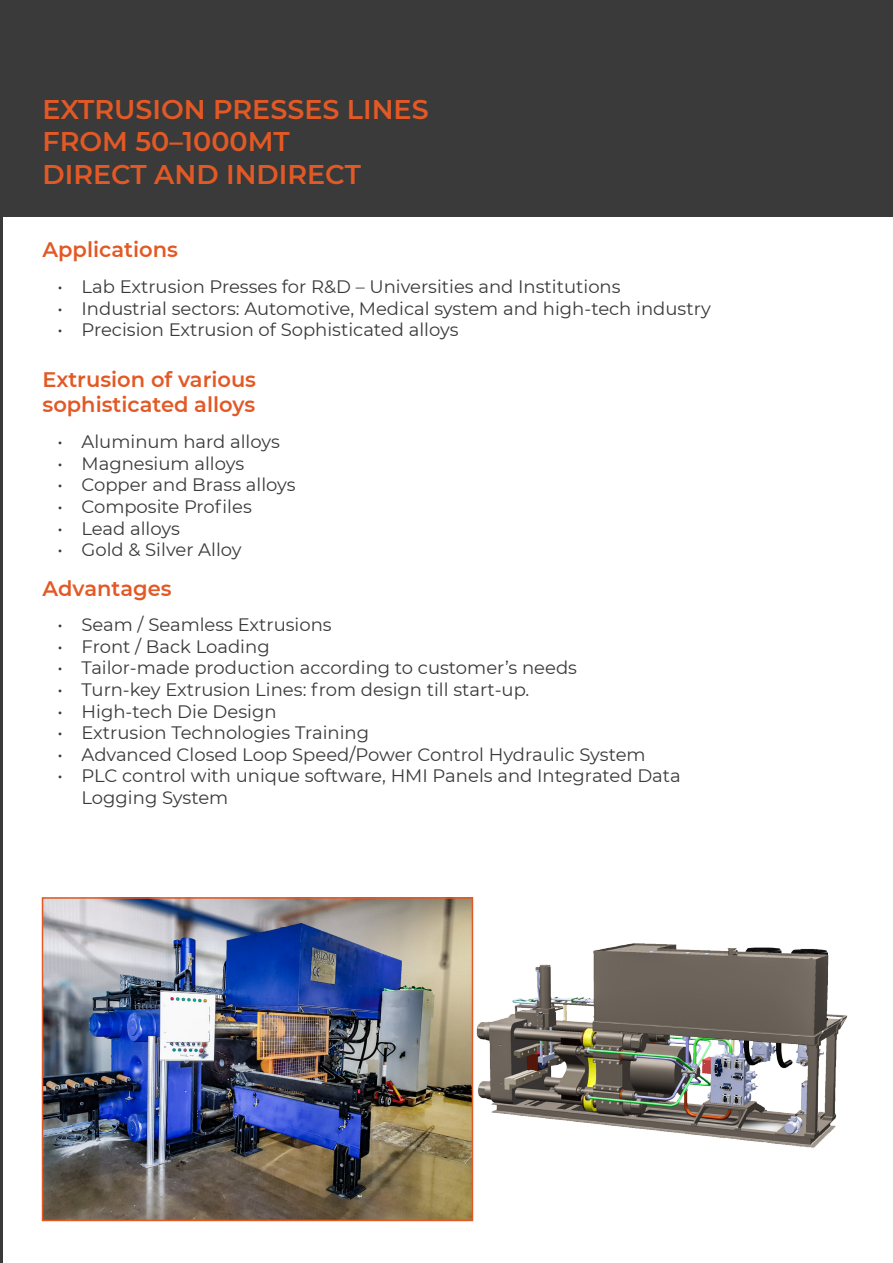
<style>
.page{position:relative;width:893px;height:1263px;background:#fff}
.page>*{position:absolute;margin:0;border:0;box-sizing:border-box;transform-origin:0 0}
.Headings{font:600 27px "Montserrat";color:#e35925}
.Heading2{font:600 21px/25.2px "Montserrat";color:#e35925}
.t1{font:18px/21.6px "Montserrat";color:#3a3a3a}
</style>
<div class="page">
<div style="left:2px;top:0;width:891px;height:216px;background:#3a3a3a"></div>
<hr style="left:0;top:0;width:2px;height:216px;background:#3a3a3a">
<hr style="left:0;top:216px;width:3px;height:1047px;background:#3a3a3a">
<img style="left:473px;top:926px;width:375px;height:230px">
<img style="left:45px;top:900px;width:425px;height:318px">
<div style="left:42px;top:897px;width:431px;height:324px;border:2px solid #e35925"></div>
<p class="Headings" style="left:43px;top:90px;width:388px">EXTRUSION PRESSES LINES</p>
<p class="Headings" style="left:43px;top:123px;width:249px">FROM 50–1000MT</p>
<p class="Headings" style="left:43px;top:155px;width:320px">DIRECT AND INDIRECT</p>
<p class="Heading2" style="left:43px;top:236px;width:137px">Applications</p>
<p class="t1" style="left:58px;top:275px;width:565px">• Lab Extrusion Presses for R&amp;D – Universities and Institutions</p>
<p class="t1" style="left:58px;top:297px;width:655px">• Industrial sectors: Automotive, Medical system and high-tech industry</p>
<p class="t1" style="left:58px;top:319px;width:402px">• Precision Extrusion of Sophisticated alloys</p>
<p class="Heading2" style="left:43px;top:366px;width:215px">Extrusion of various sophisticated alloys</p>
<p class="t1" style="left:58px;top:430px;width:224px">• Aluminum hard alloys</p>
<p class="t1" style="left:58px;top:452px;width:188px">• Magnesium alloys</p>
<p class="t1" style="left:58px;top:474px;width:240px">• Copper and Brass alloys</p>
<p class="t1" style="left:58px;top:495px;width:196px">• Composite Profiles</p>
<p class="t1" style="left:58px;top:517px;width:124px">• Lead alloys</p>
<p class="t1" style="left:58px;top:538px;width:186px">• Gold &amp; Silver Alloy</p>
<p class="Heading2" style="left:43px;top:575px;width:131px">Advantages</p>
<p class="t1" style="left:58px;top:613px;width:276px">• Seam / Seamless Extrusions</p>
<p class="t1" style="left:58px;top:635px;width:214px">• Front / Back Loading</p>
<p class="t1" style="left:58px;top:657px;width:521px">• Tailor-made production according to customer’s needs</p>
<p class="t1" style="left:58px;top:678px;width:473px">• Turn-key Extrusion Lines: from design till start-up.</p>
<p class="t1" style="left:58px;top:700px;width:221px">• High-tech Die Design</p>
<p class="t1" style="left:58px;top:721px;width:313px">• Extrusion Technologies Training</p>
<p class="t1" style="left:58px;top:743px;width:590px">• Advanced Closed Loop Speed/Power Control Hydraulic System</p>
<p class="t1" style="left:82px;top:765px;width:601px;text-indent:-24px">• PLC control with unique software, HMI Panels and Integrated Data<br>Logging System</p>
</div>
